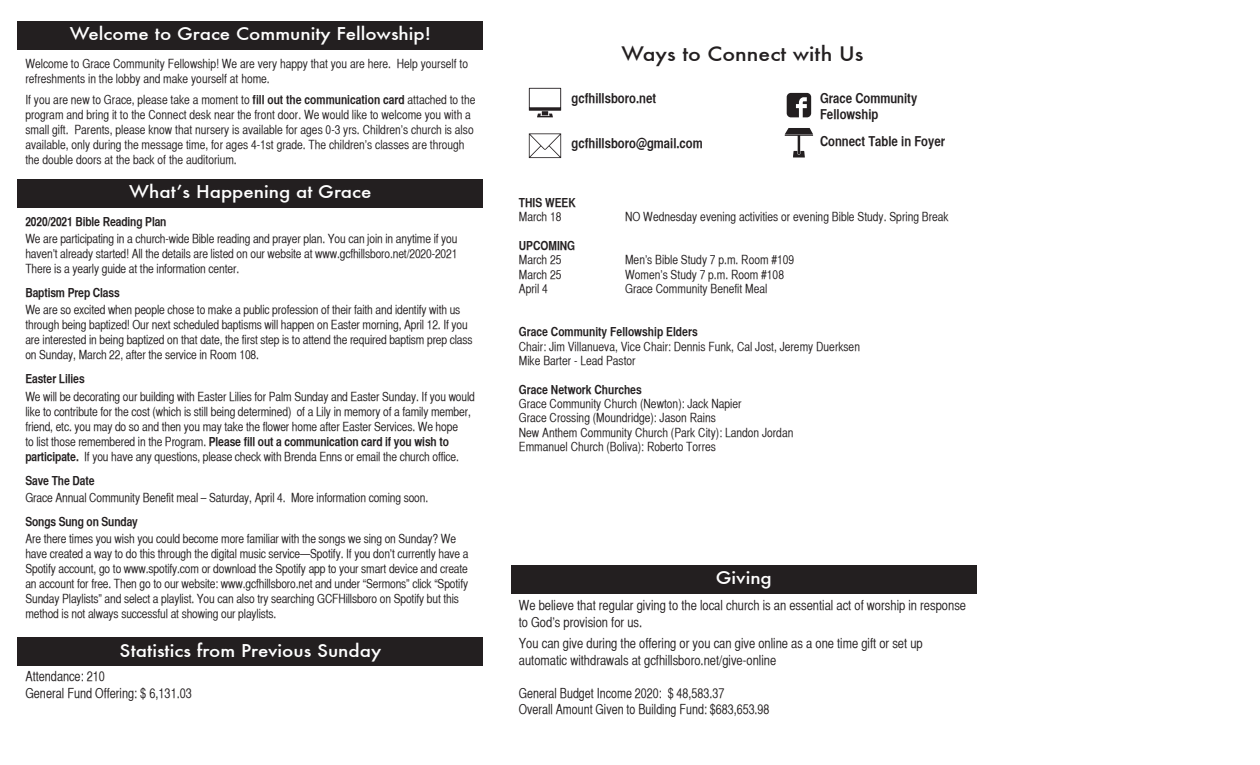
<style>
.page{position:relative;width:1260px;height:765px;background:#fff}
.page>*{position:absolute;margin:0;border:0;box-sizing:border-box;transform-origin:0 0}
.t1{font:500 19.5px "Futura";color:#231f20;scale:1.09 1}
.t2{font:500 17.25px "Futura";color:#fff;scale:1.09 1}
.t3{font:13.75px/16.5px "Helvetica CY Plain";color:#231f20}
.t4{font:13.75px "Helvetica CY Bold";color:#231f20}
.t5{font:13.75px "Helvetica CY Plain";color:#231f20;scale:.95 1}
.t6{font:12.5px/15px "Helvetica CY Plain";letter-spacing:-.01em;color:#231f20}
.t7{font:12.5px "Helvetica CY Bold";letter-spacing:-.01em;color:#231f20}
.s1{font-family:"Helvetica CY Bold"}
</style>
<div class="page">
<div style="left:18px;top:21px;width:465px;height:29px;background:#231f20"></div>
<div style="left:18px;top:179px;width:465px;height:28px;background:#231f20"></div>
<div style="left:18px;top:638px;width:465px;height:28px;background:#231f20"></div>
<div style="left:511px;top:565px;width:465px;height:29px;background:#231f20"></div>
<svg style="left:529px;top:133px;width:32px;height:25px"></svg>
<svg style="left:787px;top:93px;width:24px;height:24px"></svg>
<svg style="left:529px;top:88px;width:32px;height:29px"></svg>
<svg style="left:785px;top:128px;width:28px;height:30px"></svg>
<p class="t2" style="left:70px;top:22px;width:333px">Welcome to Grace Community Fellowship!</p>
<p class="t6" style="left:25px;top:56px;width:444px">Welcome to Grace Community Fellowship! We are very happy that you are here. Help yourself to refreshments in the lobby and make yourself at home.</p>
<p class="t6" style="left:25px;top:92px;width:451px">If you are new to Grace, please take a moment to <span class="s1">fill out the communication card</span> attached to the program and bring it to the Connect desk near the front door. We would like to welcome you with a small gift. Parents, please know that nursery is available for ages 0-3 yrs. Children’s church is also available, only during the message time, for ages 4-1st grade. The children’s classes are through the double doors at the back of the auditorium.</p>
<p class="t2" style="left:129px;top:180px;width:224px">What’s Happening at Grace</p>
<p class="t7" style="left:25px;top:214px;width:143px">2020/2021 Bible Reading Plan</p>
<p class="t6" style="left:25px;top:231px;width:434px;text-align:justify">We are participating in a church-wide Bible reading and prayer plan. You can join in anytime if you haven’t already started! All the details are listed on our website at www.gcfhillsboro.net/2020-2021<br>There is a yearly guide at the information center.</p>
<p class="t7" style="left:25px;top:285px;width:96px">Baptism Prep Class</p>
<p class="t6" style="left:25px;top:302px;width:449px">We are so excited when people chose to make a public profession of their faith and identify with us through being baptized! Our next scheduled baptisms will happen on Easter morning, April 12. If you are interested in being baptized on that date, the first step is to attend the required baptism prep class on Sunday, March 22, after the service in Room 108.</p>
<p class="t7" style="left:25px;top:371px;width:61px">Easter Lilies</p>
<p class="t6" style="left:25px;top:389px;width:451px">We will be decorating our building with Easter Lilies for Palm Sunday and Easter Sunday. If you would like to contribute for the cost (which is still being determined) of a Lily in memory of a family member, friend, etc. you may do so and then you may take the flower home after Easter Services. We hope<br>to list those remembered in the Program. <span class="s1">Please fill out a communication card if you wish to participate.</span> If you have any questions, please check with Brenda Enns or email the church office.</p>
<p class="t7" style="left:25px;top:472px;width:71px">Save The Date</p>
<p class="t6" style="left:25px;top:490px;width:404px">Grace Annual Community Benefit meal – Saturday, April 4. More information coming soon.</p>
<p class="t7" style="left:25px;top:514px;width:114px">Songs Sung on Sunday</p>
<p class="t6" style="left:25px;top:531px;width:445px">Are there times you wish you could become more familiar with the songs we sing on Sunday? We have created a way to do this through the digital music service—Spotify. If you don’t currently have a Spotify account, go to www.spotify.com or download the Spotify app to your smart device and create an account for free. Then go to our website: www.gcfhillsboro.net and under “Sermons” click “Spotify Sunday Playlists” and select a playlist. You can also try searching GCFHillsboro on Spotify but this method is not always successful at showing our playlists.</p>
<p class="t2" style="left:119px;top:638px;width:242px">Statistics from Previous Sunday</p>
<p class="t3" style="left:25px;top:668px;width:81px">Attendance: 210</p>
<p class="t3" style="left:25px;top:685px;width:168px">General Fund Offering: $ 6,131.03</p>
<p class="t1" style="left:621px;top:40px;width:223px">Ways to Connect with Us</p>
<p class="t4" style="left:572px;top:90px;width:86px">gcfhillsboro.net</p>
<p class="t4" style="left:572px;top:135px;width:133px">gcfhillsboro@gmail.com</p>
<p class="t4" style="left:820px;top:90px;width:99px">Grace Community</p>
<p class="t4" style="left:820px;top:106px;width:60px">Fellowship</p>
<p class="t4" style="left:820px;top:133px;width:127px">Connect Table in Foyer</p>
<p class="t7" style="left:519px;top:195px;width:58px">THIS WEEK</p>
<p class="t6" style="left:519px;top:209px;width:44px">March 18</p>
<p class="t6" style="left:625px;top:209px;width:325px">NO Wednesday evening activities or evening Bible Study. Spring Break</p>
<p class="t7" style="left:519px;top:238px;width:58px">UPCOMING</p>
<p class="t6" style="left:519px;top:252px;width:44px">March 25</p>
<p class="t6" style="left:625px;top:252px;width:171px">Men’s Bible Study 7 p.m. Room #109</p>
<p class="t6" style="left:519px;top:267px;width:44px">March 25</p>
<p class="t6" style="left:625px;top:267px;width:160px">Women’s Study 7 p.m. Room #108</p>
<p class="t6" style="left:519px;top:281px;width:31px">April 4</p>
<p class="t6" style="left:625px;top:281px;width:144px">Grace Community Benefit Meal</p>
<p class="t7" style="left:519px;top:324px;width:180px">Grace Community Fellowship Elders</p>
<p class="t6" style="left:519px;top:339px;width:343px">Chair: Jim Villanueva, Vice Chair: Dennis Funk, Cal Jost, Jeremy Duerksen</p>
<p class="t6" style="left:519px;top:353px;width:118px">Mike Barter - Lead Pastor</p>
<p class="t7" style="left:519px;top:382px;width:125px">Grace Network Churches</p>
<p class="t6" style="left:519px;top:396px;width:224px">Grace Community Church (Newton): Jack Napier</p>
<p class="t6" style="left:519px;top:411px;width:199px">Grace Crossing (Moundridge): Jason Rains</p>
<p class="t6" style="left:519px;top:425px;width:276px">New Anthem Community Church (Park City): Landon Jordan</p>
<p class="t6" style="left:519px;top:439px;width:199px">Emmanuel Church (Boliva): Roberto Torres</p>
<p class="t2" style="left:716px;top:566px;width:53px">Giving</p>
<p class="t3" style="left:519px;top:597px;width:449px">We believe that regular giving to the local church is an essential act of worship in response to God’s provision for us.</p>
<p class="t3" style="left:519px;top:635px;width:405px">You can give during the offering or you can give online as a one time gift or set up automatic withdrawals at gcfhillsboro.net/give-online</p>
<p class="t5" style="left:519px;top:685px;width:218px">General Budget Income 2020: $ 48,583.37</p>
<p class="t5" style="left:519px;top:702px;width:265px">Overall Amount Given to Building Fund: $683,653.98</p>
</div>
